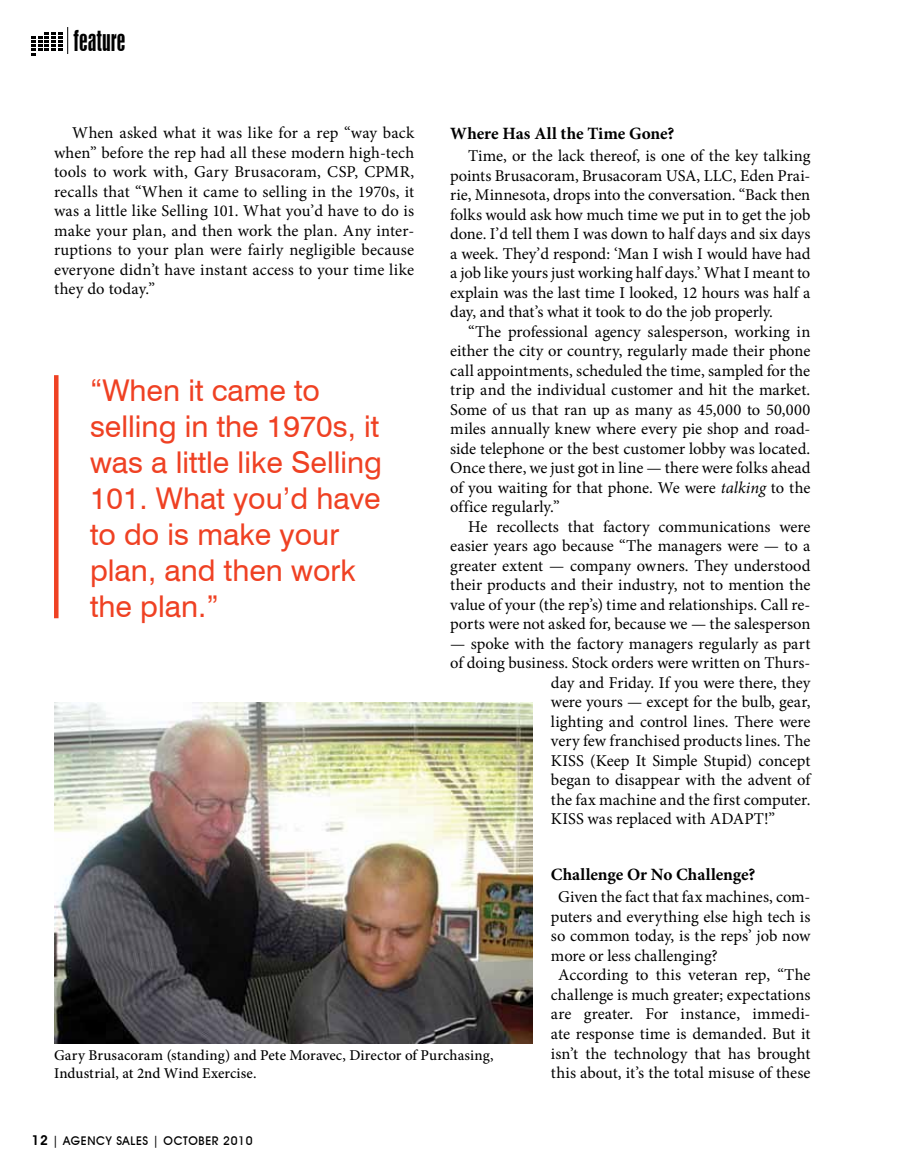
<style>
.page{position:relative;width:905px;height:1175px;background:#fff}
.page>*{position:absolute;margin:0;border:0;box-sizing:border-box;transform-origin:0 0}
.t1{font:30px/36px "Swiss 721 BT";color:#ef4123}
.t2{font:27px "Swiss 924 BT Regular B";color:#000}
.t3{font:700 17.25px "Minion Pro";letter-spacing:-.005em;color:#000}
.t4{font:16.5px/19.5px "Minion Pro";color:#000;text-align:justify}
.t5{font:500 15px/18px "Minion Pro";letter-spacing:.005em;color:#000}
.t6{font:500 12px "Avant Garde IT Cby BT";letter-spacing:.05em;color:#000}
.s1{font-style:italic}
.s2{font-weight:600;font-size:13.5px}
</style>
<div class="page">
<svg style="left:32px;top:27px;width:36px;height:29px"></svg>
<hr style="left:54px;top:375px;width:4px;height:243px;background:#ef4123">
<img style="left:54px;top:702px;width:479px;height:341px">
<h2 class="t2" style="left:74px;top:24px;width:53px">FEATURE</h2>
<p class="t4" style="left:54px;top:123px;width:362px;text-indent:18px">When asked what it was like for a rep “way back when” before the rep had all these modern high-tech tools to work with, Gary Brusacoram, CSP, CPMR, recalls that “When it came to selling in the 1970s, it was a little like Selling 101. What you’d have to do is make your plan, and then work the plan. Any inter&shy;ruptions to your plan were fairly negligible because everyone didn’t have instant access to your time like they do today.”</p>
<p class="t3" style="left:450px;top:121px;width:226px">Where Has All the Time Gone?</p>
<p class="t4" style="left:450px;top:146px;width:362px;text-indent:18px">Time, or the lack thereof, is one of the key talking points Brusacoram, Brusacoram USA, LLC, Eden Prai&shy;rie, Minnesota, drops into the conversation. “Back then folks would ask how much time we put in to get the job done. I’d tell them I was down to half days and six days a week. They’d respond: ‘Man I wish I would have had a job like yours just working half days.’ What I meant to explain was the last time I looked, 12 hours was half a day, and that’s what it took to do the job properly.</p>
<p class="t4" style="left:450px;top:322px;width:362px;text-indent:18px">“The professional agency salesperson, working in either the city or country, regularly made their phone call appointments, scheduled the time, sampled for the trip and the individual customer and hit the market.<br>Some of us that ran up as many as 45,000 to 50,000 miles annually knew where every pie shop and road&shy;side telephone or the best customer lobby was located.<br>Once there, we just got in line — there were folks ahead of you waiting for that phone. We were <span class="s1">talking</span> to the office regularly.”</p>
<p class="t4" style="left:450px;top:517px;width:362px;text-indent:18px">He recollects that factory communications were easier years ago because “The managers were — to a greater extent — company owners. They understood their products and their industry, not to mention the value of your (the rep’s) time and relationships. Call re&shy;ports were not asked for, because we — the salesperson</p>
<p class="t4" style="left:450px;top:634px;width:362px">— spoke with the factory managers regularly as part</p>
<p class="t4" style="left:450px;top:653px;width:361px">of doing business. Stock orders were written on Thurs-</p>
<p class="t4" style="left:551px;top:673px;width:261px">day and Friday. If you were there, they</p>
<p class="t4" style="left:551px;top:692px;width:261px">were yours — except for the bulb, gear,</p>
<p class="t4" style="left:551px;top:712px;width:261px">lighting and control lines. There were</p>
<p class="t4" style="left:551px;top:731px;width:261px">very few franchised products lines. The</p>
<p class="t4" style="left:551px;top:751px;width:261px">KISS (Keep It Simple Stupid) concept</p>
<p class="t4" style="left:551px;top:770px;width:261px">began to disappear with the advent of</p>
<p class="t4" style="left:551px;top:790px;width:261px">the fax machine and the first computer.</p>
<p class="t4" style="left:551px;top:809px;width:226px">KISS was replaced with ADAPT!”</p>
<p class="t3" style="left:551px;top:862px;width:206px">Challenge Or No Challenge?</p>
<p class="t4" style="left:558px;top:887px;width:254px">Given the fact that fax machines, com-</p>
<p class="t4" style="left:551px;top:907px;width:261px">puters and everything else high tech is</p>
<p class="t4" style="left:551px;top:926px;width:261px">so common today, is the reps’ job now</p>
<p class="t4" style="left:551px;top:946px;width:168px">more or less challenging?</p>
<p class="t4" style="left:558px;top:965px;width:253px">According to this veteran rep, “The</p>
<p class="t4" style="left:551px;top:985px;width:261px">challenge is much greater; expectations</p>
<p class="t4" style="left:551px;top:1004px;width:261px">are greater. For instance, immedi-</p>
<p class="t4" style="left:551px;top:1024px;width:261px">ate response time is demanded. But it</p>
<p class="t4" style="left:551px;top:1043px;width:261px">isn’t the technology that has brought</p>
<p class="t4" style="left:551px;top:1063px;width:261px">this about, it’s the total misuse of these</p>
<h1 class="t1" style="left:90px;top:372px;width:293px">“When it came to selling in the 1970s, it was a little like Selling<br>101. What you’d have to do is make your plan, and then work the plan.”</h1>
<p class="t5" style="left:54px;top:1046px;width:441px">Gary Brusacoram (standing) and Pete Moravec, Director of Purchasing,<br>Industrial, at 2nd Wind Exercise.</p>
<p class="t6" style="left:32px;top:1133px;width:222px"><span class="s2">12</span> | AGENCY SALES | OCTOBER 2010</p>
</div>
